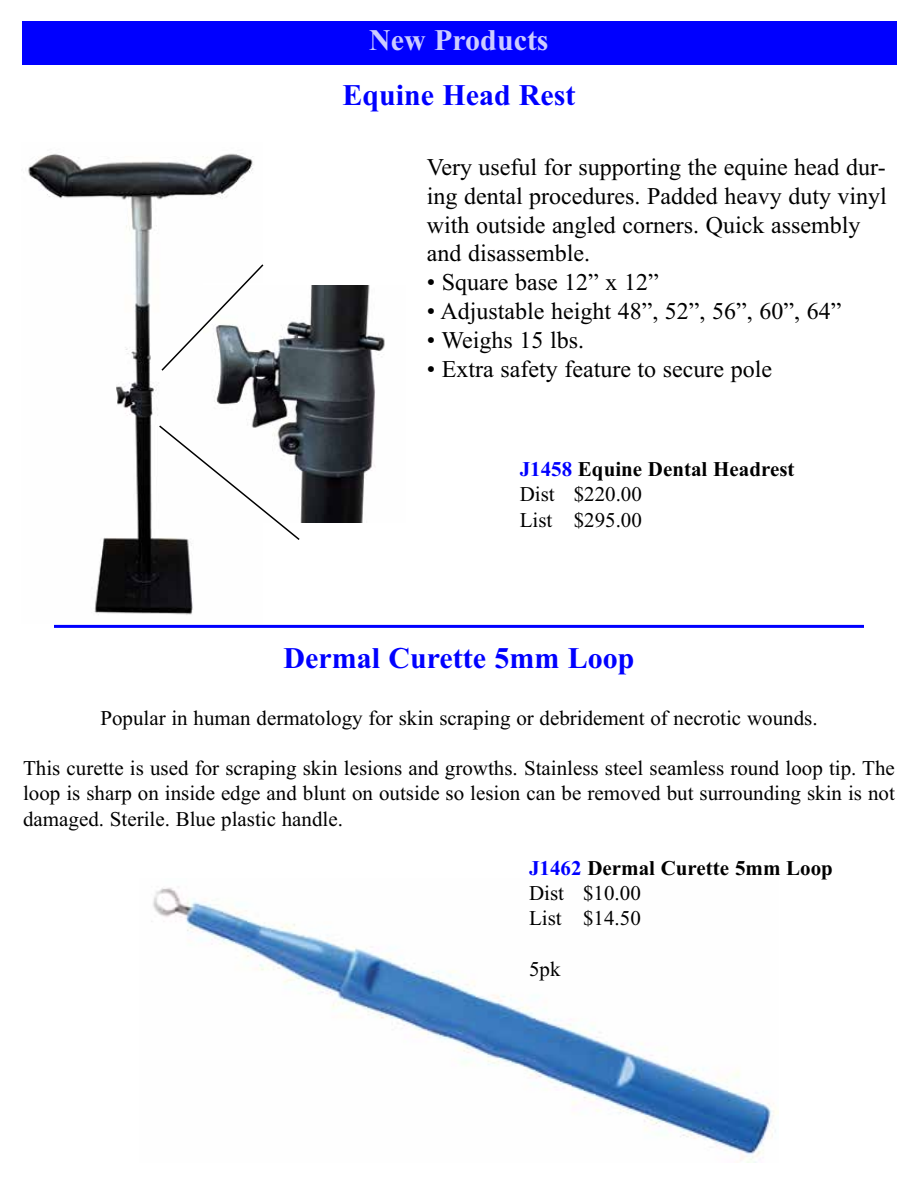
<style>
.page{position:relative;width:918px;height:1188px;background:#fff}
.page>*{position:absolute;margin:0;border:0;box-sizing:border-box;transform-origin:0 0}
.t1{font:700 30px "Times New Roman";color:#00f}
.t2{font:700 30px "Times New Roman";color:#ccf}
.t3{font:24px/28.8px "Times New Roman";color:#000}
.t4{font:21px/25.3px "Times New Roman";color:#000}
.t5{font:700 21px/25.3px "Times New Roman";color:#000}
.s1{font-weight:700;color:#00f}
.s2{font-weight:700}
.s3{color:#00f}
.s4{font-weight:400}
</style>
<div class="page">
<div style="left:22px;top:22px;width:874px;height:43px;background:#00f"></div>
<img style="left:28px;top:153px;width:225px;height:462px">
<img style="left:204px;top:286px;width:181px;height:236px">
<svg style="left:160px;top:263px;width:105px;height:109px"></svg>
<svg style="left:158px;top:424px;width:143px;height:118px"></svg>
<hr style="left:54px;top:625px;width:810px;height:3px;background:#00f">
<img style="left:151px;top:887px;width:627px;height:276px">
<h1 class="t2" style="left:369px;top:18px;width:181px">New Products</h1>
<h1 class="t1" style="left:342px;top:73px;width:235px">Equine Head Rest</h1>
<p class="t3" style="left:427px;top:152px;width:462px">Very useful for supporting the equine head dur&shy;ing dental procedures. Padded heavy duty vinyl with outside angled corners. Quick assembly and disassemble.</p>
<p class="t3" style="left:427px;top:267px;width:234px">• Square base 12” x 12”</p>
<p class="t3" style="left:427px;top:296px;width:416px">• Adjustable height 48”, 52”, 56”, 60”, 64”</p>
<p class="t3" style="left:427px;top:325px;width:159px">• Weighs 15 lbs.</p>
<p class="t3" style="left:427px;top:353px;width:347px">• Extra safety feature to secure pole</p>
<p class="t4" style="left:520px;top:456px;width:276px"><span class="s1">J1458</span> <span class="s2">Equine Dental Headrest<br></span>Dist $220.00<br>List $295.00</p>
<h1 class="t1" style="left:284px;top:637px;width:352px">Dermal Curette 5mm Loop</h1>
<p class="t4" style="left:100px;top:704px;width:719px">Popular in human dermatology for skin scraping or debridement of necrotic wounds.</p>
<p class="t4" style="left:23px;top:755px;width:873px;text-align:justify">This curette is used for scraping skin lesions and growths. Stainless steel seamless round loop tip. The loop is sharp on inside edge and blunt on outside so lesion can be removed but surrounding skin is not damaged. Sterile. Blue plastic handle.</p>
<p class="t5" style="left:529px;top:854px;width:305px"><span class="s3">J1462</span> Dermal Curette 5mm Loop<br><span class="s4">Dist $10.00<br>List $14.50</span></p>
<p class="t4" style="left:529px;top:955px;width:33px">5pk</p>
</div>
